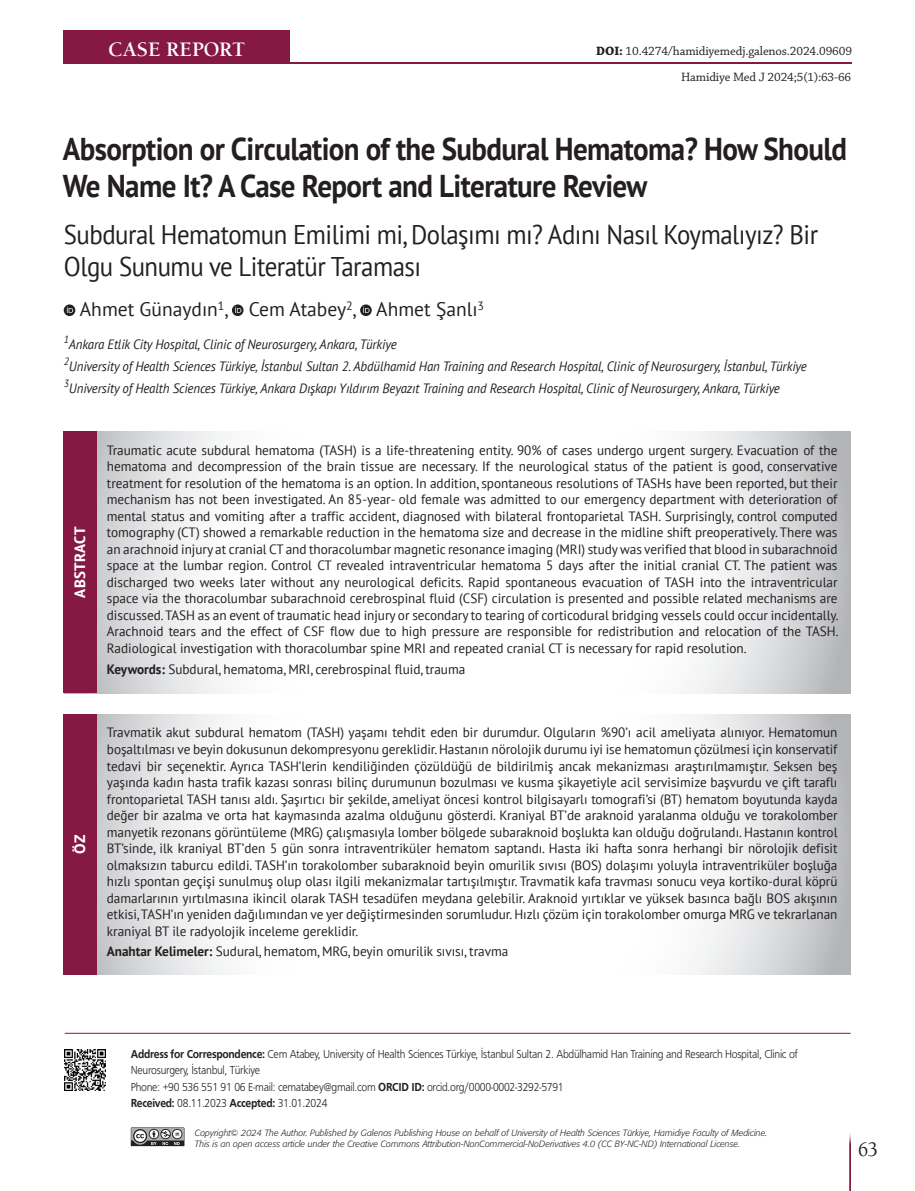
<style>
.page{position:relative;width:915px;height:1191px;background:#fff}
.page>*{position:absolute;margin:0;border:0;box-sizing:border-box;transform-origin:0 0}
.ANA_BASLIK{font:700 31.5px/37.5px "PT Sans";letter-spacing:-.02em;color:#231f20;scale:.92 1}
._2__TURKCE_BASLIK{font:27px/31.5px "PT Sans";letter-spacing:-.02em;color:#231f20;scale:.92 1}
.t1{font:21px "Berkeley Bold Tr";color:#fff}
.t2{font:21px "Berkeley Regular Tr";color:#231f20;scale:.92 1}
.YAZARLAR{font:19.5px "PT Sans";color:#231f20}
.ABSTRACT{font:700 condensed 15px "PT Sans";letter-spacing:.02em;color:#fff;scale:1.2 1}
.ABSTRACT-2{font:700 15px "PT Sans";color:#fff;scale:1.05 1}
.OZET{font:13.5px/16.5px "PT Sans";letter-spacing:-.005em;color:#231f20;text-align:justify}
.KURUMLAR{font:italic 13.5px "PT Sans";letter-spacing:-.01em;color:#231f20;scale:.95 1}
.DOİ{font:12.75px "Chaparral Pro";letter-spacing:-.01em;color:#231f20}
.SAYFA_ATIFI{font:12.75px "Chaparral Pro";letter-spacing:-.01em;color:#231f20}
.t3{font:12px/16.5px "Frugal Normal Tr";letter-spacing:-.025em;color:#231f20;scale:.9 1}
.t4{font:9px/11.2px "Formata Light Ita Tr";color:#231f20}
.s1{font-weight:700}
.s2{font-family:"Frugal Bold Tr"}
</style>
<div class="page">
<hr style="left:65px;top:63px;width:786px;height:1px;background:#861943">
<div style="left:64px;top:31px;width:226px;height:33px;background:#861943"></div>
<hr style="left:849px;top:1131px;width:1px;height:60px;background:#861943">
<svg style="left:131px;top:1127px;width:53px;height:19px"></svg>
<hr style="left:65px;top:1033px;width:785px;height:1px;background:#861943">
<svg style="left:96px;top:714px;width:754px;height:260px"></svg>
<div style="left:63px;top:714px;width:33px;height:260px;background:#861943"></div>
<svg style="left:96px;top:432px;width:754px;height:261px"></svg>
<div style="left:63px;top:432px;width:33px;height:261px;background:#861943"></div>
<svg style="left:64px;top:304px;width:11px;height:12px"></svg>
<svg style="left:67px;top:306px;width:6px;height:7px"></svg>
<svg style="left:232px;top:304px;width:11px;height:12px"></svg>
<svg style="left:235px;top:306px;width:6px;height:7px"></svg>
<svg style="left:360px;top:304px;width:11px;height:12px"></svg>
<svg style="left:363px;top:306px;width:6px;height:7px"></svg>
<img style="left:64px;top:1049px;width:42px;height:41px">
<h3 class="t1" style="left:108px;top:37px;width:139px">CASE REPORT</h3>
<p class="DOİ" style="left:596px;top:44px;width:257px"><span class="s1">DOI:</span> 10.4274/hamidiyemedj.galenos.2024.09609</p>
<p class="SAYFA_ATIFI" style="left:680px;top:70px;width:172px">Hamidiye Med J 2024;5(1):63-66</p>
<p class="ANA_BASLIK" style="left:63px;top:129px;width:853px">Absorption or Circulation of the Subdural Hematoma? How Should<br>We Name It? A Case Report and Literature Review</p>
<p class="_2__TURKCE_BASLIK" style="left:64px;top:218px;width:821px">Subdural Hematomun Emilimi mi, Dolaşımı mı? Adını Nasıl Koymalıyız? Bir<br>Olgu Sunumu ve Literatür Taraması</p>
<p class="YAZARLAR" style="left:80px;top:297px;width:405px">Ahmet Günaydın<sup>1</sup>, Cem Atabey<sup>2</sup>, Ahmet Şanlı<sup>3</sup></p>
<p class="KURUMLAR" style="left:64px;top:335px;width:352px"><sup>1</sup>Ankara Etlik City Hospital, Clinic of Neurosurgery, Ankara, Türkiye</p>
<p class="KURUMLAR" style="left:64px;top:357px;width:783px"><sup>2</sup>University of Health Sciences Türkiye, İstanbul Sultan 2. Abdülhamid Han Training and Research Hospital, Clinic of Neurosurgery, İstanbul, Türkiye</p>
<p class="KURUMLAR" style="left:64px;top:380px;width:755px"><sup>3</sup>University of Health Sciences Türkiye, Ankara Dışkapı Yıldırım Beyazıt Training and Research Hospital, Clinic of Neurosurgery, Ankara, Türkiye</p>
<p class="ABSTRACT" style="left:70px;top:597px;width:61px;rotate:-90deg">ABSTRACT</p>
<p class="ABSTRACT-2" style="left:70px;top:854px;width:20px;rotate:-90deg">ÖZ</p>
<p class="OZET" style="left:107px;top:441px;width:733px">Traumatic acute subdural hematoma (TASH) is a life-threatening entity. 90% of cases undergo urgent surgery. Evacuation of the hematoma and decompression of the brain tissue are necessary. If the neurological status of the patient is good, conservative treatment for resolution of the hematoma is an option. In addition, spontaneous resolutions of TASHs have been reported, but their mechanism has not been investigated. An 85-year- old female was admitted to our emergency department with deterioration of mental status and vomiting after a traffic accident, diagnosed with bilateral frontoparietal TASH. Surprisingly, control computed tomography (CT) showed a remarkable reduction in the hematoma size and decrease in the midline shift preoperatively. There was an arachnoid injury at cranial CT and thoracolumbar magnetic resonance imaging (MRI) study was verified that blood in subarachnoid space at the lumbar region. Control CT revealed intraventricular hematoma 5 days after the initial cranial CT. The patient was discharged two weeks later without any neurological deficits. Rapid spontaneous evacuation of TASH into the intraventricular space via the thoracolumbar subarachnoid cerebrospinal fluid (CSF) circulation is presented and possible related mechanisms are discussed. TASH as an event of traumatic head injury or secondary to tearing of corticodural bridging vessels could occur incidentally.<br>Arachnoid tears and the effect of CSF flow due to high pressure are responsible for redistribution and relocation of the TASH.<br>Radiological investigation with thoracolumbar spine MRI and repeated cranial CT is necessary for rapid resolution.</p>
<p class="OZET" style="left:107px;top:660px;width:360px"><span class="s1">Keywords:</span> Subdural, hematoma, MRI, cerebrospinal fluid, trauma</p>
<p class="OZET" style="left:107px;top:724px;width:731px">Travmatik akut subdural hematom (TASH) yaşamı tehdit eden bir durumdur. Olguların %90’ı acil ameliyata alınıyor. Hematomun boşaltılması ve beyin dokusunun dekompresyonu gereklidir. Hastanın nörolojik durumu iyi ise hematomun çözülmesi için konservatif tedavi bir seçenektir. Ayrıca TASH’lerin kendiliğinden çözüldüğü de bildirilmiş ancak mekanizması araştırılmamıştır. Seksen beş yaşında kadın hasta trafik kazası sonrası bilinç durumunun bozulması ve kusma şikayetiyle acil servisimize başvurdu ve çift taraflı frontoparietal TASH tanısı aldı. Şaşırtıcı bir şekilde, ameliyat öncesi kontrol bilgisayarlı tomografi’si (BT) hematom boyutunda kayda değer bir azalma ve orta hat kaymasında azalma olduğunu gösterdi. Kraniyal BT’de araknoid yaralanma olduğu ve torakolomber manyetik rezonans görüntüleme (MRG) çalışmasıyla lomber bölgede subaraknoid boşlukta kan olduğu doğrulandı. Hastanın kontrol BT’sinde, ilk kraniyal BT’den 5 gün sonra intraventriküler hematom saptandı. Hasta iki hafta sonra herhangi bir nörolojik defisit olmaksızın taburcu edildi. TASH’ın torakolomber subaraknoid beyin omurilik sıvısı (BOS) dolaşımı yoluyla intraventriküler boşluğa hızlı spontan geçişi sunulmuş olup olası ilgili mekanizmalar tartışılmıştır. Travmatik kafa travması sonucu veya kortiko-dural köprü damarlarının yırtılmasına ikincil olarak TASH tesadüfen meydana gelebilir. Araknoid yırtıklar ve yüksek basınca bağlı BOS akışının etkisi, TASH’ın yeniden dağılımından ve yer değiştirmesinden sorumludur. Hızlı çözüm için torakolomber omurga MRG ve tekrarlanan kraniyal BT ile radyolojik inceleme gereklidir.</p>
<p class="OZET" style="left:107px;top:943px;width:403px"><span class="s1">Anahtar Kelimeler:</span> Sudural, hematom, MRG, beyin omurilik sıvısı, travma</p>
<p class="t3" style="left:131px;top:1045px;width:742px"><span class="s2">Address for Correspondence:</span> Cem Atabey, University of Health Sciences Türkiye, İstanbul Sultan 2. Abdülhamid Han Training and Research Hospital, Clinic of<br>Neurosurgery, İstanbul, Türkiye<br>Phone: +90 536 551 91 06 E-mail: cematabey@gmail.com <span class="s2">ORCID ID:</span> orcid.org/0000-0002-3292-5791</p>
<p class="t3" style="left:131px;top:1094px;width:220px"><span class="s2">Received:</span> 08.11.2023 <span class="s2">Accepted:</span> 31.01.2024</p>
<p class="t4" style="left:195px;top:1127px;width:573px">Copyright© 2024 The Author. Published by Galenos Publishing House on behalf of University of Health Sciences Türkiye, Hamidiye Faculty of Medicine.<br>This is an open access article under the Creative Commons Attribution-NonCommercial-NoDerivatives 4.0 (CC BY-NC-ND) International License.</p>
<h3 class="t2" style="left:857px;top:1136px;width:23px">63</h3>
</div>
